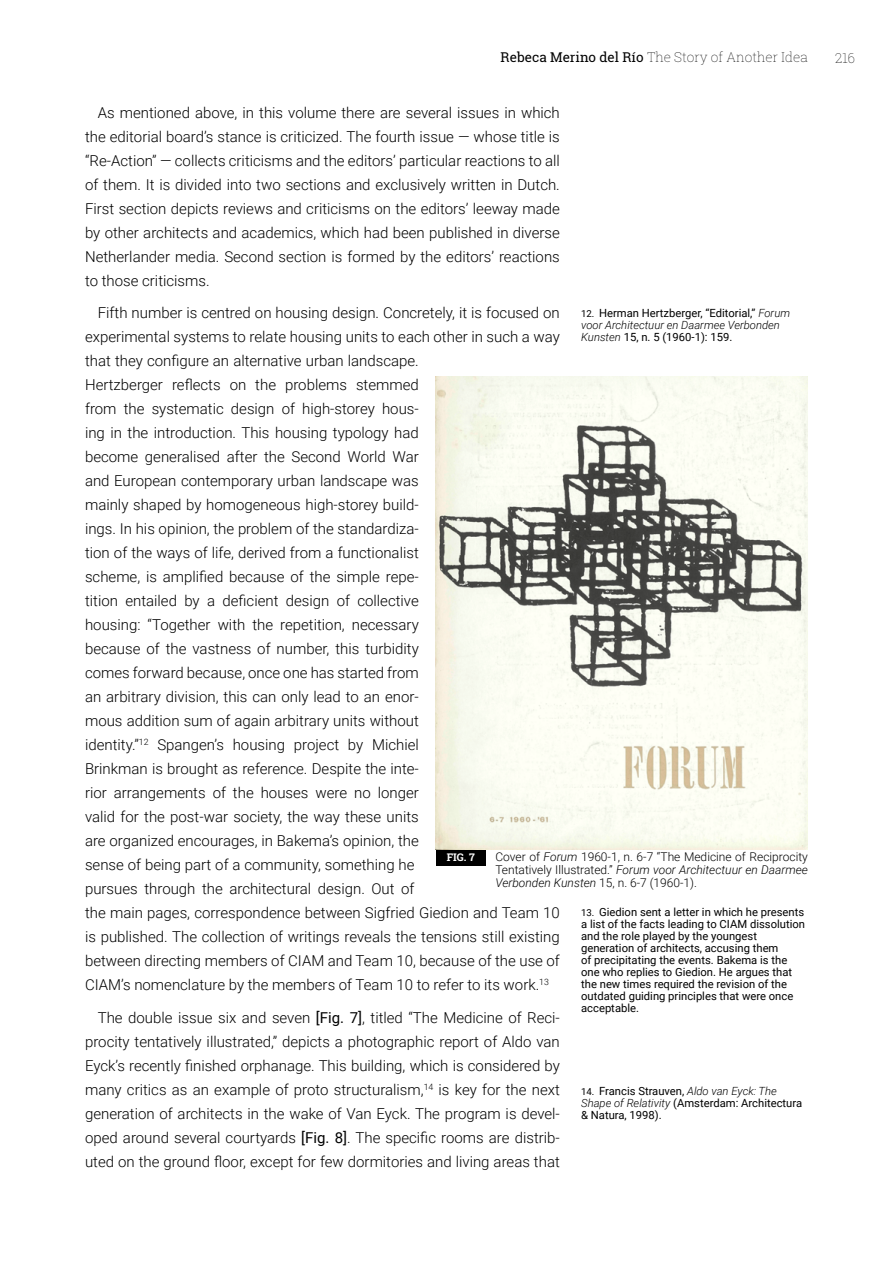
<style>
.page{position:relative;width:893px;height:1263px;background:#fff}
.page>*{position:absolute;margin:0;border:0;box-sizing:border-box;transform-origin:0 0}
.t1{font:300 15px/24px "Roboto";color:#000;text-align:justify}
.t2{font:100 13.5px "Roboto Slab";color:#000}
.t3{font:300 12px/12.8px "Roboto";color:#000;text-align:justify}
.t4{font:11.25px/12px "Roboto";color:#000}
.t5{font:700 10.5px "Roboto Slab";color:#fff}
.s1{font-weight:400}
.s2{font-size:9.6px}
.s3{font-weight:300;font-style:italic}
.s4{font-style:italic}
</style>
<div class="page">
<div style="left:436px;top:849px;width:50px;height:16px;background:#000"></div>
<img style="left:436px;top:376px;width:372px;height:473px">
<p class="t2" style="left:501px;top:47px;width:309px"><span class="s1">Rebeca Merino del Río</span> The Story of Another Idea</p>
<p class="t2" style="left:835px;top:49px;width:21px">216</p>
<p class="t1" style="left:85px;top:100px;width:476px;text-indent:13px">As mentioned above, in this volume there are several issues in which the editorial board’s stance is criticized. The fourth issue — whose title is “Re-Action” — collects criticisms and the editors’ particular reactions to all of them. It is divided into two sections and exclusively written in Dutch.<br>First section depicts reviews and criticisms on the editors’ leeway made by other architects and academics, which had been published in diverse Netherlander media. Second section is formed by the editors’ reactions to those criticisms.</p>
<p class="t1" style="left:85px;top:300px;width:476px;text-align:left;text-indent:13px">Fifth number is centred on housing design. Concretely, it is focused on experimental systems to relate housing units to each other in such a way that they configure an alternative urban landscape.<br>Hertzberger reflects on the problems stemmed<br>from the systematic design of high-storey hous-<br>ing in the introduction. This housing typology had<br>become generalised after the Second World War<br>and European contemporary urban landscape was<br>mainly shaped by homogeneous high-storey build-<br>ings. In his opinion, the problem of the standardiza-<br>tion of the ways of life, derived from a functionalist<br>scheme, is amplified because of the simple repe-<br>tition entailed by a deficient design of collective<br>housing: “Together with the repetition, necessary<br>because of the vastness of number, this turbidity<br>comes forward because, once one has started from<br>an arbitrary division, this can only lead to an enor-<br>mous addition sum of again arbitrary units without<br>identity.”<sup>12</sup> Spangen’s housing project by Michiel<br>Brinkman is brought as reference. Despite the inte-<br>rior arrangements of the houses were no longer<br>valid for the post-war society, the way these units<br>are organized encourages, in Bakema’s opinion, the<br>sense of being part of a community, something he<br>pursues through the architectural design. Out of<br>the main pages, correspondence between Sigfried Giedion and Team 10 is published. The collection of writings reveals the tensions still existing between directing members of CIAM and Team 10, because of the use of CIAM’s nomenclature by the members of Team 10 to refer to its work.<sup>13</sup></p>
<p class="t1" style="left:85px;top:1005px;width:476px;text-indent:13px">The double issue six and seven <span class="s1">[Fig. 7]</span>, titled “The Medicine of Reci&shy;procity tentatively illustrated,” depicts a photographic report of Aldo van Eyck’s recently finished orphanage. This building, which is considered by many critics as an example of proto structuralism,<sup>14</sup> is key for the next generation of architects in the wake of Van Eyck. The program is devel&shy;oped around several courtyards <span class="s1">[Fig. 8]</span>. The specific rooms are distrib&shy;uted on the ground floor, except for few dormitories and living areas that</p>
<p class="t4" style="left:581px;top:307px;width:210px"><span class="s2">12.</span> Herman Hertzberger, “Editorial,” <span class="s3">Forum voor Architectuur en Daarmee Verbonden<br>Kunsten</span> 15, n. 5 (1960-1): 159.</p>
<p class="t3" style="left:495px;top:850px;width:314px">Cover of <span class="s4">Forum</span> 1960-1, n. 6-7 “The Medicine of Reciprocity Tentatively Illustrated.” <span class="s4">Forum voor Architectuur en Daarmee Verbonden Kunsten</span> 15, n. 6-7 (1960-1).</p>
<p class="t5" style="left:447px;top:850px;width:30px">FIG. 7</p>
<p class="t4" style="left:581px;top:905px;width:225px"><span class="s2">13.</span> Giedion sent a letter in which he presents a list of the facts leading to CIAM dissolution and the role played by the youngest generation of architects, accusing them<br>of precipitating the events. Bakema is the one who replies to Giedion. He argues that the new times required the revision of the outdated guiding principles that were once acceptable.</p>
<p class="t4" style="left:581px;top:1084px;width:223px"><span class="s2">14.</span> Francis Strauven, <span class="s3">Aldo van Eyck: The<br>Shape of Relativity</span> (Amsterdam: Architectura &amp; Natura, 1998).</p>
</div>
